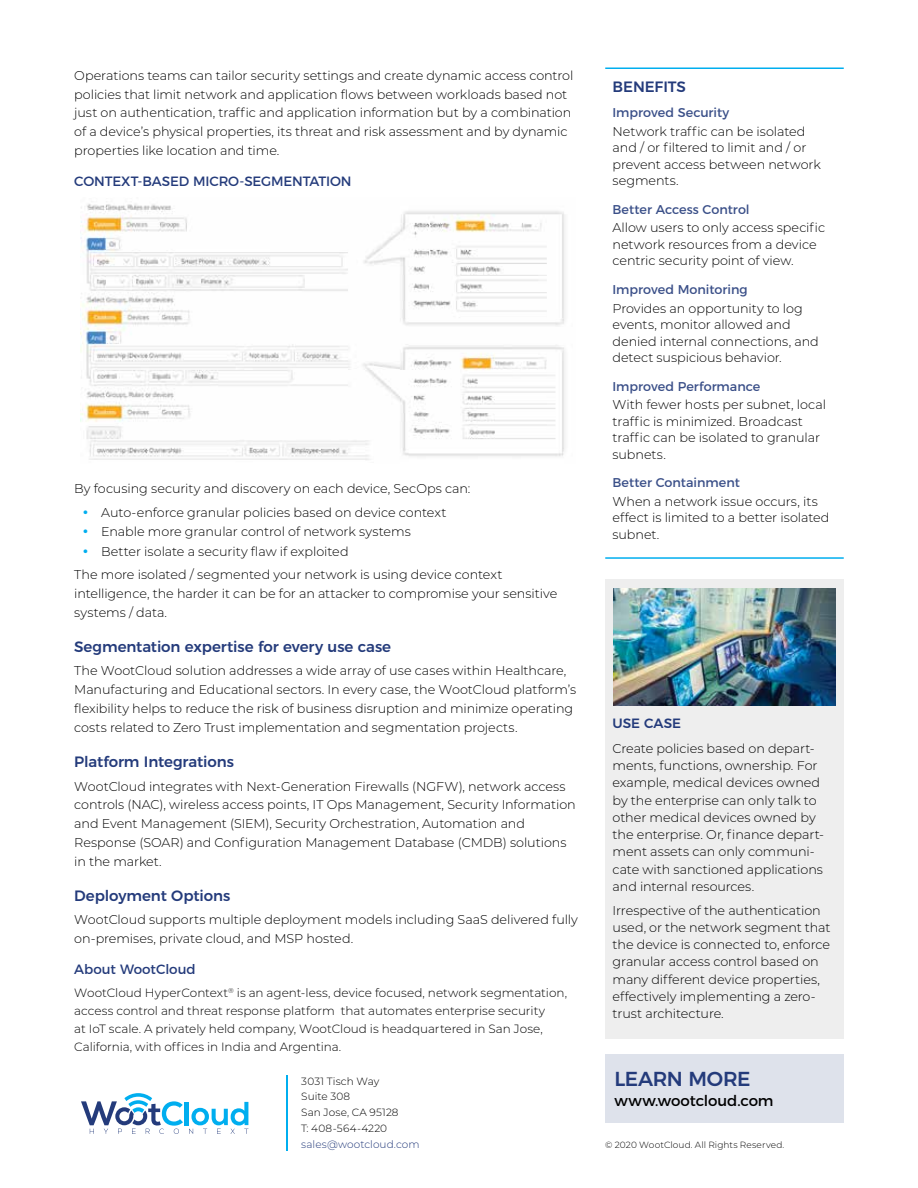
<style>
.page{position:relative;width:918px;height:1188px;background:#fff}
.page>*{position:absolute;margin:0;border:0;box-sizing:border-box;transform-origin:0 0}
.t1{font:500 20.25px "Montserrat";letter-spacing:-.02em;color:#243b7b}
.t2{font:500 15px "Montserrat";letter-spacing:-.005em;color:#243b7b}
.t3{font:15px "Montserrat";letter-spacing:-.01em;color:#000}
.t4{font:13.5px "Montserrat";letter-spacing:-.01em;color:#243b7b}
.t5{font:500 13.5px "Montserrat";color:#243b7b}
.t6{font:300 12.75px/17.2px "Montserrat";letter-spacing:-.005em;color:#000}
.t7{font:12.75px "Montserrat";color:#3a4f88}
.t8{font:300 12px/18px "Montserrat";color:#000}
.t9{font:300 10.5px/15.8px "Montserrat";letter-spacing:.015em;color:#000}
.t10{font:300 10.5px "Montserrat";letter-spacing:.005em;color:#243b7b}
.t11{font:300 9px "Montserrat";letter-spacing:.01em;color:#000}
.s1{font-family:"Futura BT";font-weight:400;color:#00aeef}
</style>
<div class="page">
<div style="left:605px;top:1054px;width:239px;height:69px;background:#dee2eb"></div>
<div style="left:605px;top:579px;width:239px;height:460px;background:#eee"></div>
<img style="left:614px;top:588px;width:221px;height:117px">
<img style="left:80px;top:204px;width:485px;height:256px">
<hr style="left:286px;top:1075px;width:1px;height:76px;background:#00aeef">
<svg style="left:81px;top:1093px;width:167px;height:41px"></svg>
<hr style="left:605px;top:68px;width:239px;height:1px;background:#00aeef">
<hr style="left:605px;top:557px;width:239px;height:2px;background:#00aeef">
<p class="t6" style="left:74px;top:66px;width:501px;line-height:18.8px">Operations teams can tailor security settings and create dynamic access control policies that limit network and application flows between workloads based not just on authentication, traffic and application information but by a combination of a device’s physical properties, its threat and risk assessment and by dynamic properties like location and time.</p>
<p class="t4" style="left:74px;top:171px;width:279px">CONTEXT-BASED MICRO-SEGMENTATION</p>
<p class="t6" style="left:74px;top:479px;width:398px">By focusing security and discovery on each device, SecOps can:</p>
<p class="t6" style="left:82px;top:503px;width:366px"><span class="s1">•</span> Auto-enforce granular policies based on device context</p>
<p class="t6" style="left:82px;top:523px;width:331px"><span class="s1">•</span> Enable more granular control of network systems</p>
<p class="t6" style="left:74px;top:539px;width:430px;line-height:23.1px;text-indent:8px"><span class="s1">•</span> Better isolate a security flaw if exploited<br>The more isolated / segmented your network is using device context</p>
<p class="t6" style="left:74px;top:583px;width:485px;line-height:18.8px">intelligence, the harder it can be for an attacker to compromise your sensitive systems / data.</p>
<p class="t2" style="left:74px;top:635px;width:318px">Segmentation expertise for every use case</p>
<p class="t6" style="left:74px;top:661px;width:504px;line-height:18.8px">The WootCloud solution addresses a wide array of use cases within Healthcare, Manufacturing and Educational sectors. In every case, the WootCloud platform’s flexibility helps to reduce the risk of business disruption and minimize operating costs related to Zero Trust implementation and segmentation projects.</p>
<p class="t2" style="left:74px;top:750px;width:161px">Platform Integrations</p>
<p class="t6" style="left:74px;top:776px;width:503px;line-height:18.8px">WootCloud integrates with Next-Generation Firewalls (NGFW), network access controls (NAC), wireless access points, IT Ops Management, Security Information and Event Management (SIEM), Security Orchestration, Automation and Response (SOAR) and Configuration Management Database (CMDB) solutions in the market.</p>
<p class="t2" style="left:74px;top:884px;width:158px">Deployment Options</p>
<p class="t6" style="left:74px;top:910px;width:505px;line-height:18.8px">WootCloud supports multiple deployment models including SaaS delivered fully on-premises, private cloud, and MSP hosted.</p>
<p class="t4" style="left:74px;top:959px;width:123px">About WootCloud</p>
<p class="t8" style="left:74px;top:983px;width:494px">WootCloud HyperContext<sup>®</sup> is an agent-less, device focused, network segmentation, access control and threat response platform that automates enterprise security<br>at IoT scale. A privately held company, WootCloud is headquartered in San Jose, California, with offices in India and Argentina.</p>
<p class="t2" style="left:613px;top:74px;width:75px">BENEFITS</p>
<p class="t7" style="left:613px;top:102px;width:118px">Improved Security</p>
<p class="t6" style="left:613px;top:123px;width:210px;line-height:16.5px">Network traffic can be isolated and / or filtered to limit and / or prevent access between network segments.</p>
<p class="t7" style="left:613px;top:199px;width:139px">Better Access Control</p>
<p class="t6" style="left:613px;top:219px;width:214px;line-height:16.5px">Allow users to only access specific network resources from a device centric security point of view.</p>
<p class="t7" style="left:613px;top:279px;width:137px">Improved Monitoring</p>
<p class="t6" style="left:613px;top:299px;width:208px;line-height:16.5px">Provides an opportunity to log events, monitor allowed and denied internal connections, and detect suspicious behavior.</p>
<p class="t7" style="left:613px;top:376px;width:149px">Improved Performance</p>
<p class="t6" style="left:613px;top:396px;width:215px;line-height:16.5px">With fewer hosts per subnet, local traffic is minimized. Broadcast traffic can be isolated to granular subnets.</p>
<p class="t7" style="left:613px;top:472px;width:129px">Better Containment</p>
<p class="t6" style="left:613px;top:493px;width:218px;line-height:16.5px">When a network issue occurs, its effect is limited to a better isolated subnet.</p>
<p class="t5" style="left:613px;top:712px;width:70px">USE CASE</p>
<p class="t6" style="left:613px;top:739px;width:213px">Create policies based on depart&shy;ments, functions, ownership. For example, medical devices owned by the enterprise can only talk to other medical devices owned by the enterprise. Or, finance depart&shy;ment assets can only communi&shy;cate with sanctioned applications and internal resources.</p>
<p class="t6" style="left:613px;top:901px;width:219px">Irrespective of the authentication used, or the network segment that the device is connected to, enforce granular access control based on many different device properties, effectively implementing a zero&shy;trust architecture.</p>
<h1 class="t1" style="left:615px;top:1062px;width:138px">LEARN MORE</h1>
<p class="t3" style="left:615px;top:1089px;width:161px">www.wootcloud.com</p>
<p class="t9" style="left:301px;top:1073px;width:99px">3031 Tisch Way<br>Suite 308<br>San Jose, CA 95128<br>T: 408-564-4220</p>
<p class="t10" style="left:301px;top:1137px;width:120px">sales@wootcloud.com</p>
<p class="t11" style="left:605px;top:1138px;width:181px">© 2020 WootCloud. All Rights Reserved.</p>
</div>
